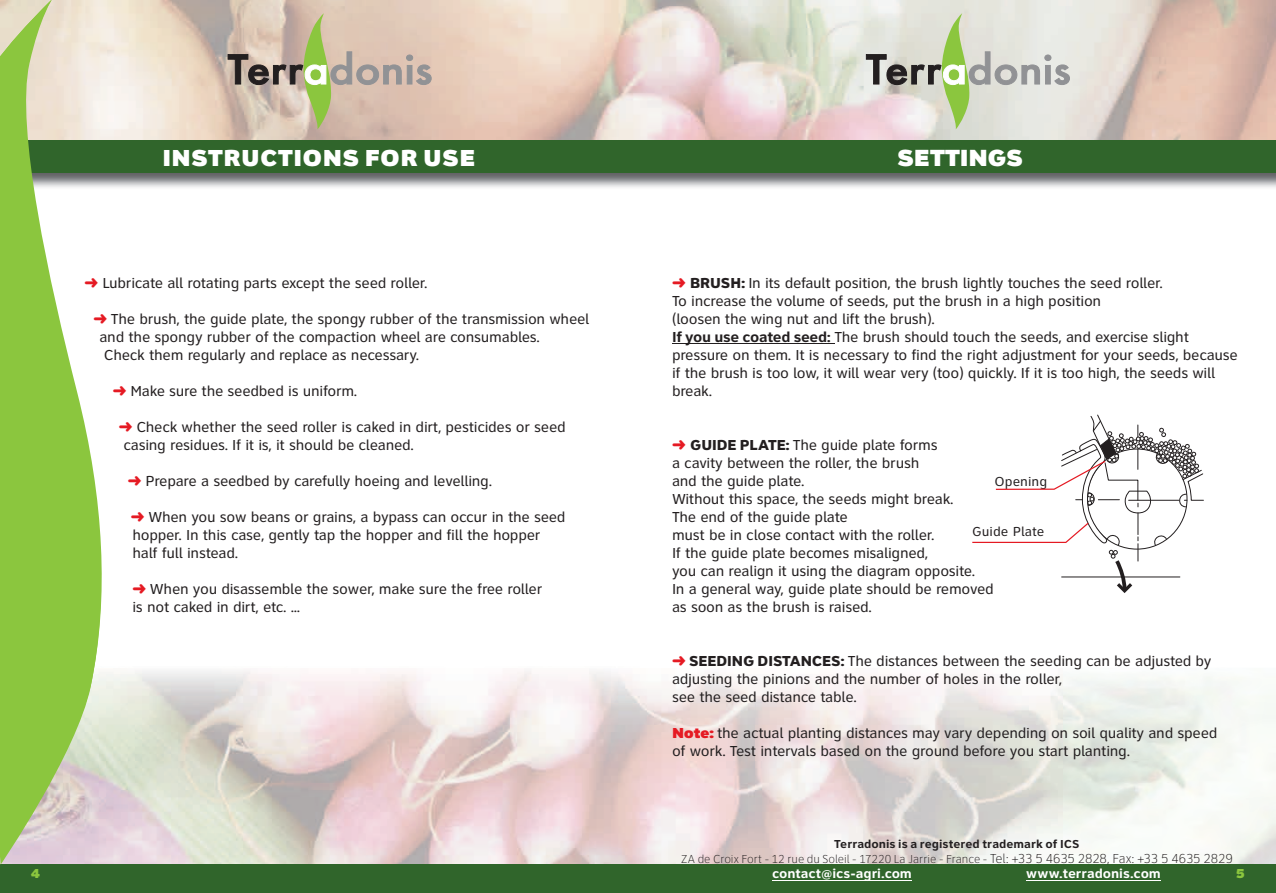
<style>
.page{position:relative;width:1276px;height:893px;background:#fff}
.page>*{position:absolute;margin:0;border:0;box-sizing:border-box;transform-origin:0 0}
.t1{font:900 24.3px "Clearview Text";letter-spacing:-.015em;color:#fff}
.t2{font:900 24px "Clearview Text";letter-spacing:.015em;color:#fff}
.t3{font:15px/18px "Clearview Text";letter-spacing:-.02em;color:#231f20}
.t4{font:700 13.5px "Clearview Text";letter-spacing:-.005em;color:#fff}
.t5{font:13.5px "Clearview Text";color:#231f20}
.t6{font:900 13.5px "Clearview Text";color:#8bc63e}
.t7{font:100 12px/15px "Clearview Text";letter-spacing:-.005em;color:#231f20;text-align:center}
.s1{color:#e51a23}
.s2{font-weight:800}
.s3{font-weight:700}
.s4{font-weight:900;color:#e51a23}
.s5{font-size:13.5px}
</style>
<div class="page">
<img style="left:109px;top:0;width:1167px;height:188px">
<img style="left:108px;top:671px;width:1168px;height:194px">
<svg style="left:228px;top:13px;width:203px;height:116px;background:#c8b9a3"></svg>
<svg style="left:866px;top:13px;width:203px;height:116px;background:#d2d5c7"></svg>
<div style="left:0;top:865px;width:1276px;height:28px;background:#30652b"></div>
<hr style="left:772px;top:880px;width:139px;height:1px;background:#fff">
<hr style="left:1026px;top:880px;width:135px;height:1px;background:#fff">
<div style="left:0;top:140px;width:1276px;height:33px;background:#30652b"></div>
<hr style="left:672px;top:344px;width:162px;height:1px;background:#231f20">
<svg style="left:972px;top:414px;width:232px;height:179px"></svg>
<svg style="left:0;top:0;width:108px;height:865px;fill:#8bc63e"></svg>
<h2 class="t2" style="left:162px;top:142px;width:314px">INSTRUCTIONS FOR USE</h2>
<p class="t3" style="left:84px;top:274px;width:345px"><span class="s1">➜</span> Lubricate all rotating parts except the seed roller.</p>
<p class="t3" style="left:93px;top:310px;width:497px"><span class="s1">➜</span> The brush, the guide plate, the spongy rubber of the transmission wheel</p>
<p class="t3" style="left:99px;top:328px;width:442px">and the spongy rubber of the compaction wheel are consumables.</p>
<p class="t3" style="left:104px;top:346px;width:317px">Check them regularly and replace as necessary.</p>
<p class="t3" style="left:113px;top:382px;width:246px"><span class="s1">➜</span> Make sure the seedbed is uniform.</p>
<p class="t3" style="left:123px;top:418px;width:444px;text-indent:-4px"><span class="s1">➜</span> Check whether the seed roller is caked in dirt, pesticides or seed casing residues. If it is, it should be cleaned.</p>
<p class="t3" style="left:128px;top:472px;width:366px"><span class="s1">➜</span> Prepare a seedbed by carefully hoeing and levelling.</p>
<p class="t3" style="left:131px;top:508px;width:436px"><span class="s1">➜</span> When you sow beans or grains, a bypass can occur in the seed hopper. In this case, gently tap the hopper and fill the hopper half full instead.</p>
<p class="t3" style="left:132px;top:580px;width:411px"><span class="s1">➜</span> When you disassemble the sower, make sure the free roller is not caked in dirt, etc. ...</p>
<h1 class="t1" style="left:897px;top:142px;width:127px">SETTINGS</h1>
<p class="t3" style="left:672px;top:274px;width:567px"><span class="s1">➜</span> <span class="s2">BRUSH:</span> In its default position, the brush lightly touches the seed roller.<br>To increase the volume of seeds, put the brush in a high position<br>(loosen the wing nut and lift the brush).<br><span class="s3">If you use coated seed:</span> The brush should touch the seeds, and exercise slight pressure on them. It is necessary to find the right adjustment for your seeds, because if the brush is too low, it will wear very (too) quickly. If it is too high, the seeds will break.</p>
<p class="t3" style="left:672px;top:436px;width:323px"><span class="s1">➜</span> <span class="s2">GUIDE PLATE:</span> The guide plate forms<br>a cavity between the roller, the brush<br>and the guide plate.<br>Without this space, the seeds might break.<br>The end of the guide plate<br>must be in close contact with the roller.<br>If the guide plate becomes misaligned,<br>you can realign it using the diagram opposite.<br>In a general way, guide plate should be removed as soon as the brush is raised.</p>
<p class="t5" style="left:994px;top:473px;width:54px">Opening</p>
<p class="t5" style="left:972px;top:524px;width:73px">Guide Plate</p>
<p class="t3" style="left:672px;top:652px;width:541px"><span class="s1">➜</span> <span class="s2">SEEDING DISTANCES:</span> The distances between the seeding can be adjusted by adjusting the pinions and the number of holes in the roller,<br>see the seed distance table.</p>
<p class="t3" style="left:672px;top:724px;width:547px"><span class="s4">Note:</span> the actual planting distances may vary depending on soil quality and speed of work. Test intervals based on the ground before you start planting.</p>
<p class="t7" style="left:681px;top:837px;width:553px"><span class="s3">Terradonis is a registered trademark of ICS<br></span>ZA de Croix Fort - 12 rue du Soleil - 17220 La Jarrie - France - <span class="s5">Tel: +33 5 4635 2828, Fax: +33 5 4635 2829</span></p>
<p class="t4" style="left:772px;top:866px;width:141px">contact@ics-agri.com</p>
<p class="t4" style="left:1026px;top:866px;width:136px">www.terradonis.com</p>
<p class="t6" style="left:31px;top:865px;width:11px">4</p>
<p class="t6" style="left:1236px;top:865px;width:11px">5</p>
</div>
